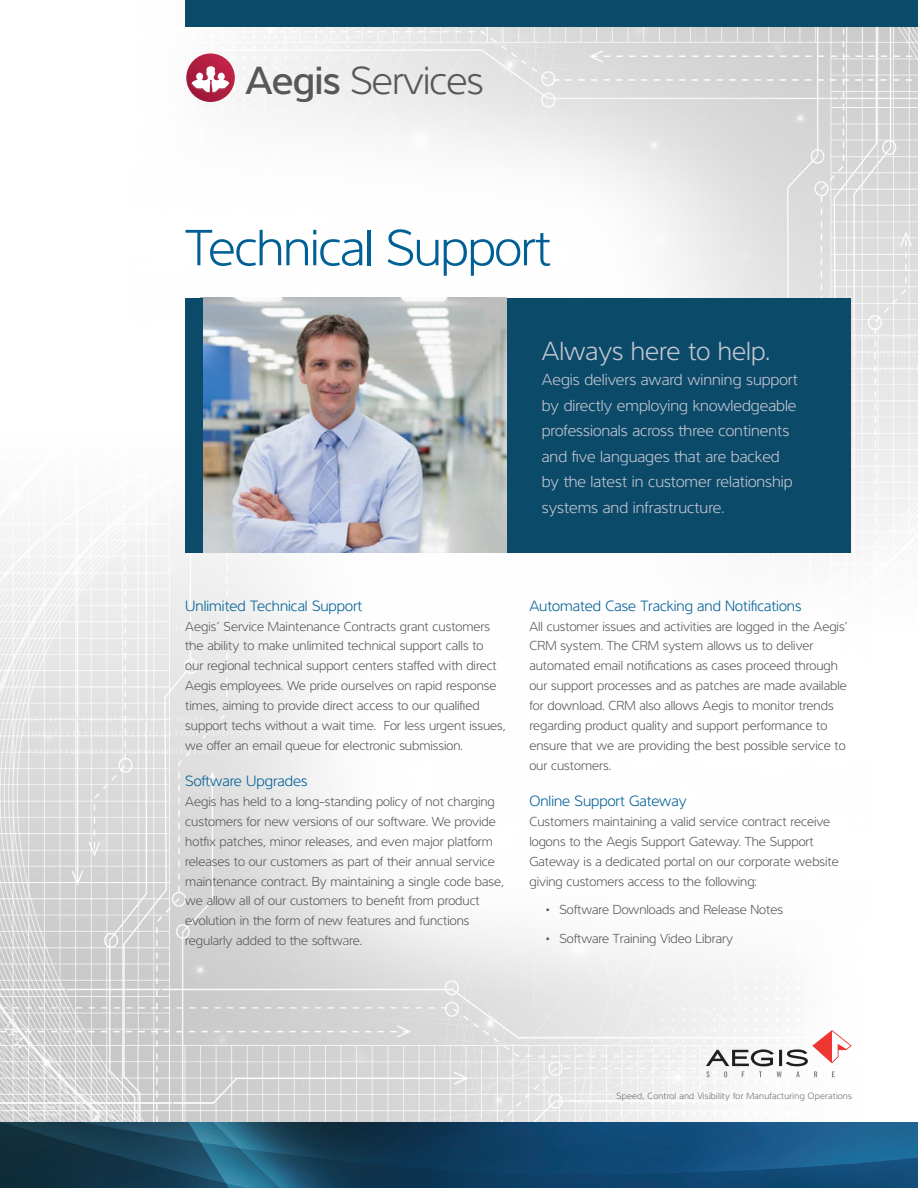
<style>
.page{position:relative;width:918px;height:1188px;background:#fff}
.page>*{position:absolute;margin:0;border:0;box-sizing:border-box;transform-origin:0 0}
.t1{font:300 52.5px "Interval Sans Pro";letter-spacing:-.02em;color:#005f95}
.t2{font:300 40.5px "Interval Sans Pro";letter-spacing:-.02em;color:#57585a}
.Module_Definition{font:300 27px "Interval Sans Pro";color:#c3c7d2}
.Intro{font:300 16.5px/25.5px "Interval Sans Pro";color:#c3c7d2}
.Subhead{font:300 15.45px "Interval Sans Pro";color:#005f95}
.Body_Text{font:300 13.5px/19.8px "Interval Sans Pro";color:#57585a}
.Bullet_List{font:300 13.5px "Interval Sans Pro";color:#57585a}
.t3{font:300 9.45px "Interval Sans Pro";letter-spacing:.025em;color:#6c6d70}
.s1{font-weight:500}
</style>
<div class="page">
<img style="left:0;top:518px;width:835px;height:604px">
<img style="left:128px;top:27px;width:789px;height:612px">
<div style="left:185px;top:0;width:733px;height:27px;background:#0c4a69"></div>
<img style="left:0;top:1122px;width:918px;height:66px">
<div style="left:504px;top:298px;width:346px;height:254px;background:#0c4a69"></div>
<svg style="left:706px;top:1030px;width:146px;height:47px"></svg>
<img style="left:203px;top:298px;width:303px;height:254px">
<div style="left:185px;top:298px;width:18px;height:254px;background:#0c4a69"></div>
<svg style="left:186px;top:53px;width:49px;height:49px"></svg>
<p class="t2" style="left:245px;top:51px;width:240px"><span class="s1">Aegis</span> Services</p>
<p class="t1" style="left:185px;top:210px;width:368px">Technical Support</p>
<p class="Module_Definition" style="left:542px;top:332px;width:230px">Always here to help.</p>
<p class="Intro" style="left:542px;top:366px;width:258px">Aegis delivers award winning support by directly employing knowledgeable professionals across three continents and five languages that are backed by the latest in customer relationship systems and infrastructure.</p>
<p class="Subhead" style="left:185px;top:594px;width:179px">Unlimited Technical Support</p>
<p class="Body_Text" style="left:185px;top:615px;width:322px">Aegis’ Service Maintenance Contracts grant customers the ability to make unlimited technical support calls to<br>our regional technical support centers staffed with direct Aegis employees. We pride ourselves on rapid response times, aiming to provide direct access to our qualified support techs without a wait time. For less urgent issues, we offer an email queue for electronic submission.</p>
<p class="Subhead" style="left:185px;top:770px;width:124px">Software Upgrades</p>
<p class="Body_Text" style="left:185px;top:791px;width:320px">Aegis has held to a long-standing policy of not charging customers for new versions of our software. We provide hotfix patches, minor releases, and even major platform releases to our customers as part of their annual service maintenance contract. By maintaining a single code base, we allow all of our customers to benefit from product evolution in the form of new features and functions regularly added to the software.</p>
<p class="Subhead" style="left:529px;top:594px;width:274px">Automated Case Tracking and Notifications</p>
<p class="Body_Text" style="left:529px;top:615px;width:320px">All customer issues and activities are logged in the Aegis’ CRM system. The CRM system allows us to deliver automated email notifications as cases proceed through our support processes and as patches are made available for download. CRM also allows Aegis to monitor trends regarding product quality and support performance to ensure that we are providing the best possible service to our customers.</p>
<p class="Subhead" style="left:529px;top:790px;width:159px">Online Support Gateway</p>
<p class="Body_Text" style="left:529px;top:810px;width:311px">Customers maintaining a valid service contract receive logons to the Aegis Support Gateway. The Support Gateway is a dedicated portal on our corporate website giving customers access to the following:</p>
<p class="Bullet_List" style="left:546px;top:900px;width:239px">• Software Downloads and Release Notes</p>
<p class="Bullet_List" style="left:546px;top:929px;width:189px">• Software Training Video Library</p>
<p class="t3" style="left:616px;top:1089px;width:237px">Speed, Control and Visibility for Manufacturing Operations</p>
</div>
